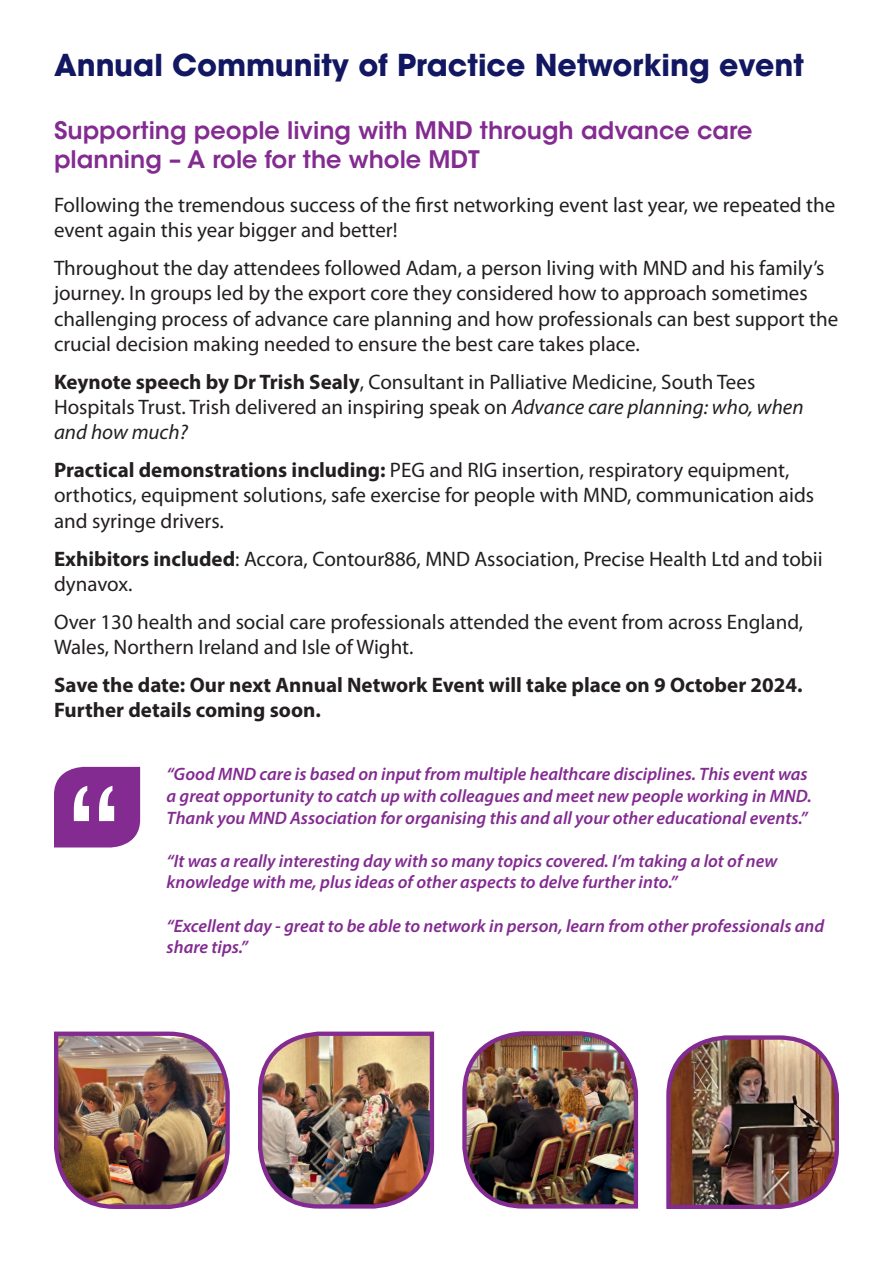
<style>
.page{position:relative;width:893px;height:1263px;background:#fff}
.page>*{position:absolute;margin:0;border:0;box-sizing:border-box;transform-origin:0 0}
.Ed_head{font:700 30px "ITC Avant Garde Std";color:#121761}
.Ed_head-2{font:600 24px/28.8px "ITC Avant Garde Std";color:#832b91}
.Body{font:21px/25.2px "Myriad Pro";color:#231f20}
.Body-2{font:700 21px/25.2px "Myriad Pro";color:#231f20}
.t1{font:italic 600 18px/21.6px "Myriad Pro";color:#832b91}
.s1{font-weight:700}
.s2{font-style:italic}
</style>
<div class="page">
<svg style="left:54px;top:767px;width:86px;height:80px;background:#964ba1"></svg>
<img style="left:462px;top:1031px;width:177px;height:178px">
<img style="left:666px;top:1035px;width:173px;height:174px">
<img style="left:54px;top:1031px;width:176px;height:178px">
<img style="left:258px;top:1031px;width:177px;height:178px">
<p class="Ed_head" style="left:54px;top:45px;width:751px">Annual Community of Practice Networking event</p>
<p class="Ed_head-2" style="left:54px;top:116px;width:700px">Supporting people living with MND through advance care planning – A role for the whole MDT</p>
<p class="Body" style="left:54px;top:192px;width:783px">Following the tremendous success of the first networking event last year, we repeated the event again this year bigger and better!</p>
<p class="Body" style="left:54px;top:255px;width:786px">Throughout the day attendees followed Adam, a person living with MND and his family’s journey. In groups led by the export core they considered how to approach sometimes challenging process of advance care planning and how professionals can best support the crucial decision making needed to ensure the best care takes place.</p>
<p class="Body" style="left:54px;top:369px;width:751px"><span class="s1">Keynote speech by Dr Trish Sealy</span>, Consultant in Palliative Medicine, South Tees<br>Hospitals Trust. Trish delivered an inspiring speak on <span class="s2">Advance care planning: who, when and how much?</span></p>
<p class="Body" style="left:54px;top:457px;width:762px"><span class="s1">Practical demonstrations including:</span> PEG and RIG insertion, respiratory equipment, orthotics, equipment solutions, safe exercise for people with MND, communication aids and syringe drivers.</p>
<p class="Body" style="left:54px;top:546px;width:770px"><span class="s1">Exhibitors included</span>: Accora, Contour886, MND Association, Precise Health Ltd and tobii dynavox.</p>
<p class="Body" style="left:54px;top:609px;width:751px">Over 130 health and social care professionals attended the event from across England,<br>Wales, Northern Ireland and Isle of Wight.</p>
<p class="Body-2" style="left:54px;top:671px;width:750px">Save the date: Our next Annual Network Event will take place on 9 October 2024.<br>Further details coming soon.</p>
<p class="t1" style="left:167px;top:763px;width:647px">“Good MND care is based on input from multiple healthcare disciplines. This event was a great opportunity to catch up with colleagues and meet new people working in MND.<br>Thank you MND Association for organising this and all your other educational events.”</p>
<p class="t1" style="left:167px;top:849px;width:612px">“It was a really interesting day with so many topics covered. I’m taking a lot of new knowledge with me, plus ideas of other aspects to delve further into.”</p>
<p class="t1" style="left:167px;top:914px;width:659px">“Excellent day - great to be able to network in person, learn from other professionals and share tips.”</p>
</div>
